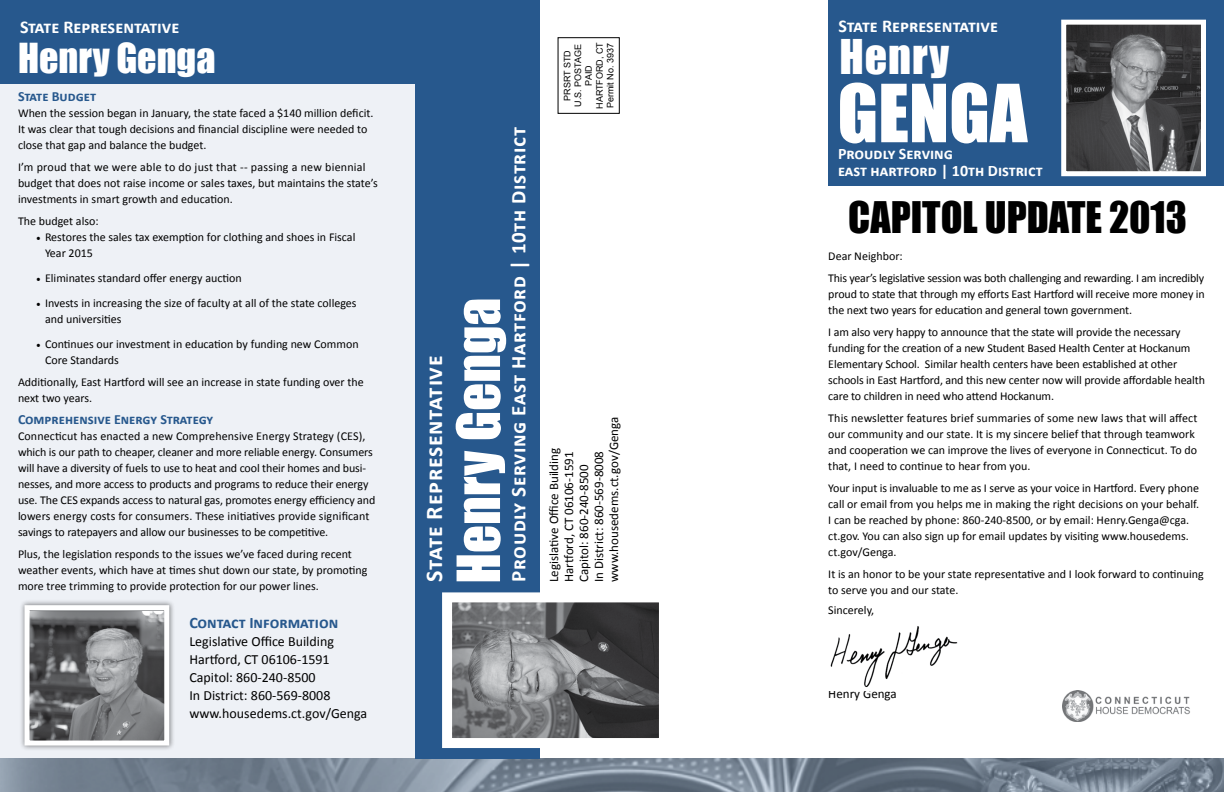
<style>
.page{position:relative;width:1224px;height:792px;background:#fff}
.page>*{position:absolute;margin:0;border:0;box-sizing:border-box;transform-origin:0 0}
.t1{font:74px "Impact";color:#fff}
.t2{font:55px "Impact";color:#fff}
.t3{font:44px "Impact";letter-spacing:.02em;color:#fff}
.t4{font:40px "Impact";color:#000}
.t5{font:38px "Impact";color:#fff}
.t6{font:700 24px "Calibri";letter-spacing:.03em;color:#fff}
.t7{font:700 21px "Calibri";letter-spacing:.03em;color:#fff}
.t8{font:700 18px "Calibri";color:#fff}
.t9{font:700 16px/17px "Calibri";color:#fff}
.t10{font:700 16px "Calibri";color:#27588d}
.t11{font:14px/18px "Calibri";color:#000}
.t12{font:700 14px "Calibri";color:#27588d}
.t13{font:13px/15px "Calibri";color:#000}
.t14{font:12px/16px "Calibri";letter-spacing:-.005em;color:#000}
.t15{font:9px/10.8px "Arial";color:#000;text-align:center}
.s1{font-family:"Minion Pro"}
</style>
<div class="page">
<div style="left:0;top:84px;width:415px;height:675px;background:#eef1f6"></div>
<div style="left:828px;top:0;width:396px;height:186px;background:#27588d"></div>
<div style="left:415px;top:0;width:124px;height:759px;background:#27588d"></div>
<div style="left:558px;top:37px;width:62px;height:77px;border:1px solid #000"></div>
<img style="left:453px;top:603px;width:205px;height:134px">
<div style="left:442px;top:592px;width:227px;height:156px;border:10px solid #fff"></div>
<img style="left:1067px;top:26px;width:133px;height:144px">
<div style="left:1061px;top:20px;width:145px;height:156px;border:5px solid #fff"></div>
<div style="left:0;top:0;width:426px;height:84px;background:#27588d"></div>
<svg style="left:0;top:759px;width:1224px;height:33px;background:#748291"></svg>
<img style="left:1062px;top:690px;width:128px;height:32px">
<div style="left:19px;top:600px;width:156px;height:151px;background:#000;opacity:.5"></div>
<img style="left:30px;top:612px;width:133px;height:128px">
<div style="left:24px;top:605px;width:145px;height:141px;border:5px solid #fff"></div>
<img style="left:830px;top:626px;width:128px;height:62px">
<h3 class="t8" style="left:20px;top:16px;width:161px">State Representative</h3>
<h3 class="t5" style="left:18px;top:28px;width:199px">Henry Genga</h3>
<p class="t12" style="left:18px;top:87px;width:80px">State Budget</p>
<p class="t14" style="left:18px;top:105px;width:357px">When the session began in January, the state faced a $140 million deficit.<br>It was clear that tough decisions and financial discipline were needed to close that gap and balance the budget.</p>
<p class="t14" style="left:18px;top:159px;width:361px">I’m proud that we were able to do just that -- passing a new biennial budget that does not raise income or sales taxes, but maintains the state’s investments in smart growth and education.</p>
<p class="t14" style="left:18px;top:213px;width:82px">The budget also:</p>
<p class="t14" style="left:45px;top:229px;width:312px;text-indent:-9px"><span class="s1">•</span> Restores the sales tax exemption for clothing and shoes in Fiscal<br>Year 2015</p>
<p class="t14" style="left:36px;top:270px;width:207px"><span class="s1">•</span> Eliminates standard offer energy auction</p>
<p class="t14" style="left:45px;top:295px;width:313px;text-indent:-9px"><span class="s1">•</span> Invests in increasing the size of faculty at all of the state colleges and universities</p>
<p class="t14" style="left:45px;top:336px;width:315px;text-indent:-9px"><span class="s1">•</span> Continues our investment in education by funding new Common<br>Core Standards</p>
<p class="t14" style="left:18px;top:374px;width:347px">Additionally, East Hartford will see an increase in state funding over the next two years.</p>
<p class="t12" style="left:18px;top:410px;width:197px">Comprehensive Energy Strategy</p>
<p class="t14" style="left:18px;top:428px;width:359px">Connecticut has enacted a new Comprehensive Energy Strategy (CES), which is our path to cheaper, cleaner and more reliable energy. Consumers will have a diversity of fuels to use to heat and cool their homes and busi&shy;nesses, and more access to products and programs to reduce their energy use. The CES expands access to natural gas, promotes energy efficiency and lowers energy costs for consumers. These initiatives provide significant savings to ratepayers and allow our businesses to be competitive.</p>
<p class="t14" style="left:18px;top:546px;width:351px">Plus, the legislation responds to the issues we’ve faced during recent weather events, which have at times shut down our state, by promoting more tree trimming to provide protection for our power lines.</p>
<h3 class="t10" style="left:189px;top:613px;width:150px">Contact Information</h3>
<p class="t11" style="left:189px;top:633px;width:179px">Legislative Office Building<br>Hartford, CT 06106-1591<br>Capitol: 860-240-8500<br>In District: 860-569-8008 www.housedems.ct.gov/Genga</p>
<h3 class="t6" style="left:419px;top:582px;width:228px;rotate:-90deg">State Representative</h3>
<h3 class="t7" style="left:505px;top:582px;width:456px;rotate:-90deg">Proudly Serving East Hartford | 10th District</h3>
<h2 class="t2" style="left:436px;top:584px;width:287px;rotate:-90deg">Henry Genga</h2>
<p class="t15" style="left:562px;top:109px;width:68px;rotate:-90deg">PRSRT STD<br>U.S. POSTAGE<br>PAID<br>HARTFORD, CT<br>Permit No. 3937</p>
<p class="t13" style="left:546px;top:582px;width:167px;rotate:-90deg">Legislative Office Building<br>Hartford, CT 06106-1591<br>Capitol: 860-240-8500<br>In District: 860-569-8008 www.housedems.ct.gov/Genga</p>
<h3 class="t8" style="left:839px;top:14px;width:161px">State Representative</h3>
<h3 class="t3" style="left:840px;top:23px;width:111px">Henry</h3>
<h1 class="t1" style="left:837px;top:56px;width:192px">GENGA</h1>
<h3 class="t9" style="left:838px;top:145px;width:206px">Proudly Serving<br>east hartford | 10th District</h3>
<h3 class="t4" style="left:848px;top:186px;width:340px">CAPITOL UPDATE 2013</h3>
<p class="t14" style="left:828px;top:245px;width:377px;line-height:22px">Dear Neighbor:<br>This year’s legislative session was both challenging and rewarding. I am incredibly</p>
<p class="t14" style="left:828px;top:286px;width:378px">proud to state that through my efforts East Hartford will receive more money in the next two years for education and general town government.</p>
<p class="t14" style="left:828px;top:324px;width:378px">I am also very happy to announce that the state will provide the necessary funding for the creation of a new Student Based Health Center at Hockanum Elementary School. Similar health centers have been established at other schools in East Hartford, and this new center now will provide affordable health care to children in need who attend Hockanum.</p>
<p class="t14" style="left:828px;top:410px;width:371px">This newsletter features brief summaries of some new laws that will affect our community and our state. It is my sincere belief that through teamwork and cooperation we can improve the lives of everyone in Connecticut. To do that, I need to continue to hear from you.</p>
<p class="t14" style="left:828px;top:480px;width:372px">Your input is invaluable to me as I serve as your voice in Hartford. Every phone call or email from you helps me in making the right decisions on your behalf.<br>I can be reached by phone: 860-240-8500, or by email: Henry.Genga@cga. ct.gov. You can also sign up for email updates by visiting www.housedems. ct.gov/Genga.</p>
<p class="t14" style="left:828px;top:566px;width:377px">It is an honor to be your state representative and I look forward to continuing to serve you and our state.</p>
<p class="t14" style="left:828px;top:602px;width:47px">Sincerely,</p>
<p class="t13" style="left:828px;top:686px;width:70px">Henry Genga</p>
</div>
